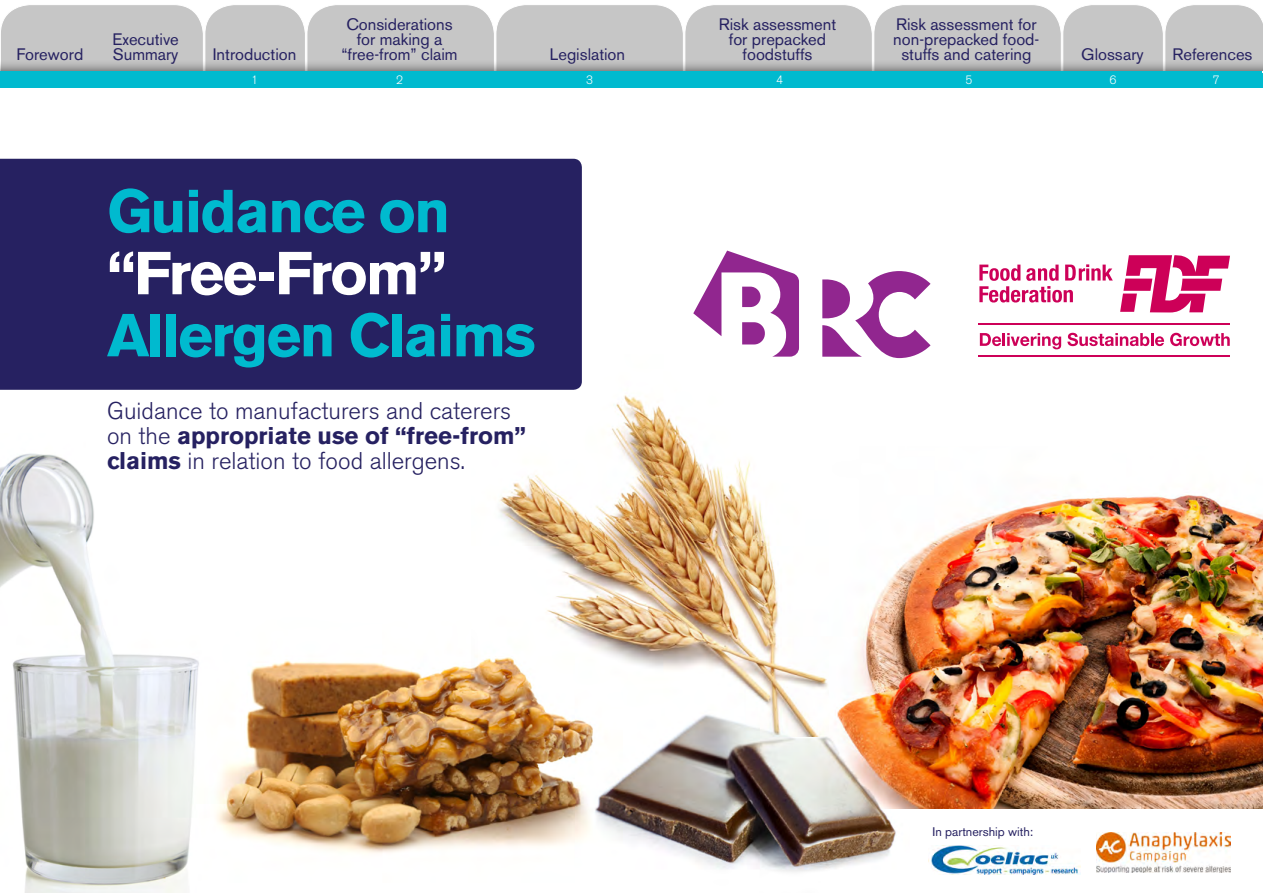
<style>
.page{position:relative;width:1263px;height:893px;background:#fff}
.page>*{position:absolute;margin:0;border:0;box-sizing:border-box;transform-origin:0 0}
.t1{font:700 60px "Akzidenz Grotesk BE";letter-spacing:-.03em;color:#00bacf}
.t2{font:700 60px "Akzidenz Grotesk BE";letter-spacing:-.03em;color:#fff}
.t3{font:300 24px/25.2px "Akzidenz Grotesk BE";color:#262161}
.t4{font:16.5px/15px "Akzidenz Grotesk BE";color:#262161}
.t5{font:12.45px "Akzidenz Grotesk BE";color:#262161}
.t6{font:300 12px "Akzidenz Grotesk BE";color:#fff}
.s1{font-weight:700}
</style>
<div class="page">
<div style="left:0;top:159px;width:582px;height:231px;background:#262161"></div>
<hr style="left:978px;top:323px;width:252px;height:2px;background:#cd0058">
<hr style="left:978px;top:355px;width:252px;height:2px;background:#cd0058">
<svg style="left:979px;top:264px;width:134px;height:39px"></svg>
<svg style="left:1120px;top:255px;width:110px;height:57px"></svg>
<svg style="left:980px;top:333px;width:81px;height:16px"></svg>
<svg style="left:1067px;top:333px;width:97px;height:13px"></svg>
<svg style="left:1170px;top:333px;width:60px;height:13px"></svg>
<svg style="left:822px;top:271px;width:108px;height:87px"></svg>
<svg style="left:693px;top:251px;width:106px;height:103px"></svg>
<img style="left:855px;top:495px;width:408px;height:314px">
<img style="left:622px;top:677px;width:287px;height:195px">
<img style="left:277px;top:660px;width:345px;height:193px">
<img style="left:471px;top:354px;width:357px;height:382px">
<img style="left:0;top:453px;width:277px;height:440px">
<div style="left:1px;top:5px;width:1262px;height:54px;background:#c6c6c6"></div>
<svg style="left:0;top:59px;width:1263px;height:12px;background:#b0b0b0"></svg>
<img style="left:928px;top:846px;width:153px;height:29px">
<hr style="left:0;top:71px;width:1262px;height:3px;background:#00bacf">
<img style="left:1096px;top:832px;width:134px;height:41px">
<div style="left:0;top:73px;width:1263px;height:14px;background:#00bacf"></div>
<p class="t4" style="left:341px;top:17px;width:118px;text-align:center">Considerations for making a “free-from” claim</p>
<p class="t4" style="left:719px;top:17px;width:119px;text-align:center">Risk assessment for prepacked foodstuffs</p>
<p class="t4" style="left:893px;top:17px;width:148px">Risk assessment for non-prepacked food-</p>
<p class="t4" style="left:113px;top:32px;width:68px">Executive<br>Summary</p>
<p class="t4" style="left:17px;top:47px;width:68px">Foreword</p>
<p class="t4" style="left:901px;top:47px;width:131px">stuffs and catering</p>
<p class="t4" style="left:213px;top:47px;width:85px">Introduction</p>
<p class="t4" style="left:550px;top:47px;width:77px">Legislation</p>
<p class="t4" style="left:1081px;top:47px;width:64px">Glossary</p>
<p class="t4" style="left:1172px;top:47px;width:82px">References</p>
<p class="t6" style="left:251px;top:73px;width:8px">1</p>
<p class="t6" style="left:396px;top:73px;width:8px">2</p>
<p class="t6" style="left:586px;top:73px;width:8px">3</p>
<p class="t6" style="left:776px;top:73px;width:8px">4</p>
<p class="t6" style="left:965px;top:73px;width:8px">5</p>
<p class="t6" style="left:1109px;top:73px;width:8px">6</p>
<p class="t6" style="left:1213px;top:73px;width:8px">7</p>
<h1 class="t1" style="left:107px;top:177px;width:345px">Guidance on</h1>
<h1 class="t2" style="left:107px;top:239px;width:341px">“Free-From”</h1>
<h1 class="t1" style="left:107px;top:301px;width:430px">Allergen Claims</h1>
<h2 class="t3" style="left:107px;top:398px;width:420px">Guidance to manufacturers and caterers on the <span class="s1">appropriate use of “free-from” claims</span> in relation to food allergens.</h2>
<p class="t5" style="left:932px;top:824px;width:102px">In partnership with:</p>
</div>
